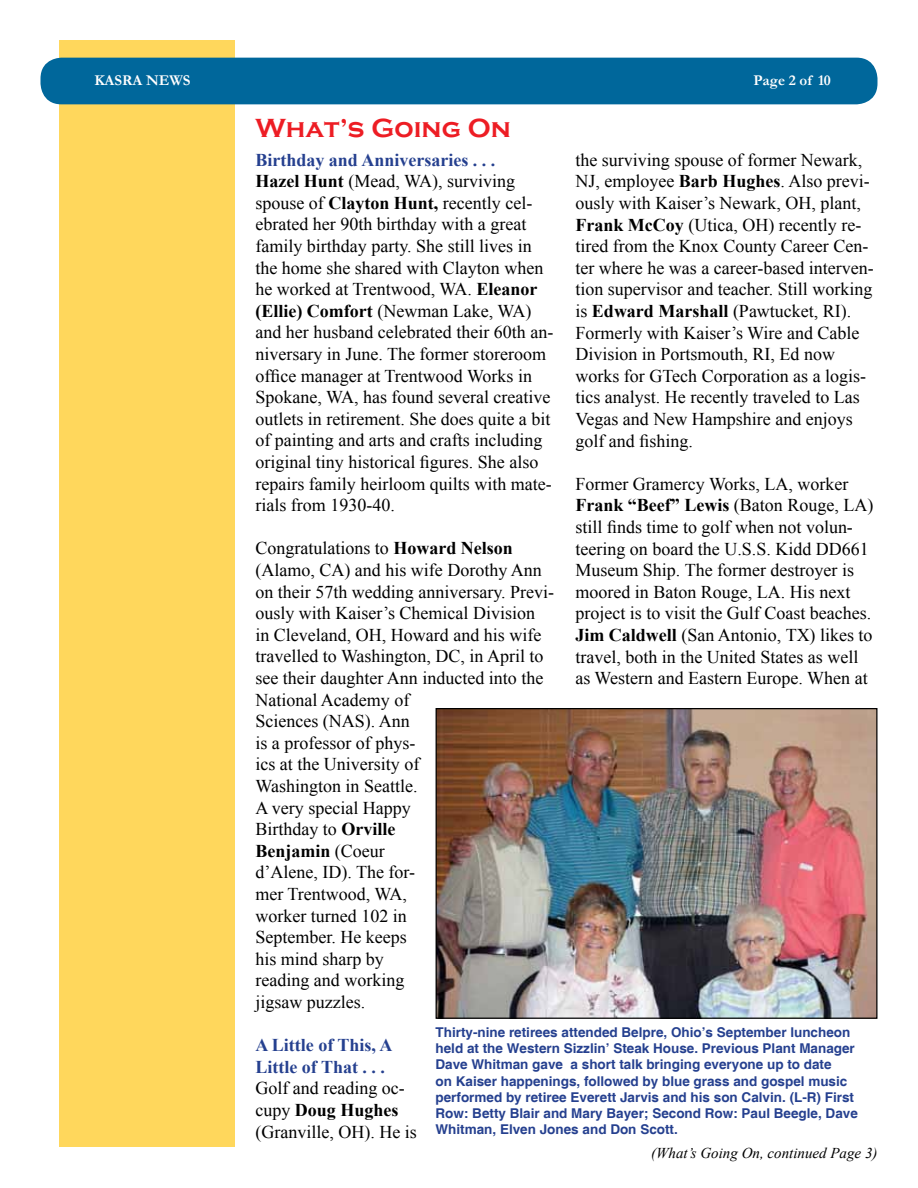
<style>
.page{position:relative;width:918px;height:1188px;background:#fff}
.page>*{position:absolute;margin:0;border:0;box-sizing:border-box;transform-origin:0 0}
.t1{font:700 27px "Copperplate Gothic";color:#ed1d24}
.t2{font:18px/21.6px "Times New Roman";color:#000}
.t3{font:700 18px/21.6px "Times New Roman";color:#25408f}
.t4{font:italic 15px "Times New Roman";color:#000}
.t5{font:700 15px "Garamond";color:#fff}
.t6{font:700 13.5px/16.2px "Helvetica";color:#25408f}
.s1{font-weight:700;color:#25408f}
.s2{font-weight:700}
</style>
<div class="page">
<div style="left:59px;top:40px;width:175px;height:1108px;background:#ffd75c"></div>
<div style="left:40px;top:58px;width:838px;height:46px;background:#00679b;border-radius:21px"></div>
<img style="left:438px;top:710px;width:438px;height:307px">
<div style="left:436px;top:708px;width:442px;height:311px;border:1px solid #000"></div>
<p class="t5" style="left:94px;top:70px;width:98px">KASRA NEWS</p>
<p class="t5" style="left:754px;top:70px;width:79px">Page 2 of 10</p>
<h1 class="t1" style="left:255px;top:113px;width:257px">What’s Going On</h1>
<p class="t2" style="left:255px;top:148px;width:299px"><span class="s1">Birthday and Anniversaries . . .<br></span><span class="s2">Hazel Hunt</span> (Mead, WA), surviving spouse of <span class="s2">Clayton Hunt,</span> recently cel&shy;ebrated her 90th birthday with a great family birthday party. She still lives in the home she shared with Clayton when he worked at Trentwood, WA. <span class="s2">Eleanor (Ellie) Comfort</span> (Newman Lake, WA) and her husband celebrated their 60th an&shy;niversary in June. The former storeroom office manager at Trentwood Works in Spokane, WA, has found several creative outlets in retirement. She does quite a bit of painting and arts and crafts including original tiny historical figures. She also repairs family heirloom quilts with mate&shy;rials from 1930-40.</p>
<p class="t2" style="left:255px;top:537px;width:300px">Congratulations to <span class="s2">Howard Nelson </span>(Alamo, CA) and his wife Dorothy Ann on their 57th wedding anniversary. Previ&shy;ously with Kaiser’s Chemical Division<br>in Cleveland, OH, Howard and his wife travelled to Washington, DC, in April to see their daughter Ann inducted into the<br>National Academy of<br>Sciences (NAS). Ann<br>is a professor of phys-<br>ics at the University of<br>Washington in Seattle.<br>A very special Happy<br>Birthday to <span class="s2">Orville<br>Benjamin</span> (Coeur<br>d’Alene, ID). The for-<br>mer Trentwood, WA,<br>worker turned 102 in<br>September. He keeps<br>his mind sharp by<br>reading and working<br>jigsaw puzzles.</p>
<p class="t3" style="left:255px;top:1034px;width:139px">A Little of This, A<br>Little of That . . .</p>
<p class="t2" style="left:255px;top:1077px;width:163px">Golf and reading oc&shy;cupy <span class="s2">Doug Hughes </span>(Granville, OH). He is</p>
<p class="t2" style="left:575px;top:149px;width:300px">the surviving spouse of former Newark, NJ, employee <span class="s2">Barb Hughes</span>. Also previ&shy;ously with Kaiser’s Newark, OH, plant, <span class="s2">Frank McCoy</span> (Utica, OH) recently re&shy;tired from the Knox County Career Cen&shy;ter where he was a career-based interven&shy;tion supervisor and teacher. Still working is <span class="s2">Edward Marshall</span> (Pawtucket, RI).<br>Formerly with Kaiser’s Wire and Cable Division in Portsmouth, RI, Ed now works for GTech Corporation as a logis&shy;tics analyst. He recently traveled to Las Vegas and New Hampshire and enjoys golf and fishing.</p>
<p class="t2" style="left:575px;top:473px;width:299px">Former Gramercy Works, LA, worker <span class="s2">Frank “Beef” Lewis</span> (Baton Rouge, LA) still finds time to golf when not volun&shy;teering on board the U.S.S. Kidd DD661<br>Museum Ship. The former destroyer is moored in Baton Rouge, LA. His next project is to visit the Gulf Coast beaches.<br><span class="s2">Jim Caldwell</span> (San Antonio, TX) likes to travel, both in the United States as well as Western and Eastern Europe. When at</p>
<p class="t6" style="left:436px;top:1025px;width:424px">Thirty-nine retirees attended Belpre, Ohio’s September luncheon held at the Western Sizzlin’ Steak House. Previous Plant Manager Dave Whitman gave a short talk bringing everyone up to date<br>on Kaiser happenings, followed by blue grass and gospel music performed by retiree Everett Jarvis and his son Calvin. (L-R) First Row: Betty Blair and Mary Bayer; Second Row: Paul Beegle, Dave Whitman, Elven Jones and Don Scott.</p>
<p class="t4" style="left:651px;top:1143px;width:228px">(What’s Going On, continued Page 3)</p>
</div>
